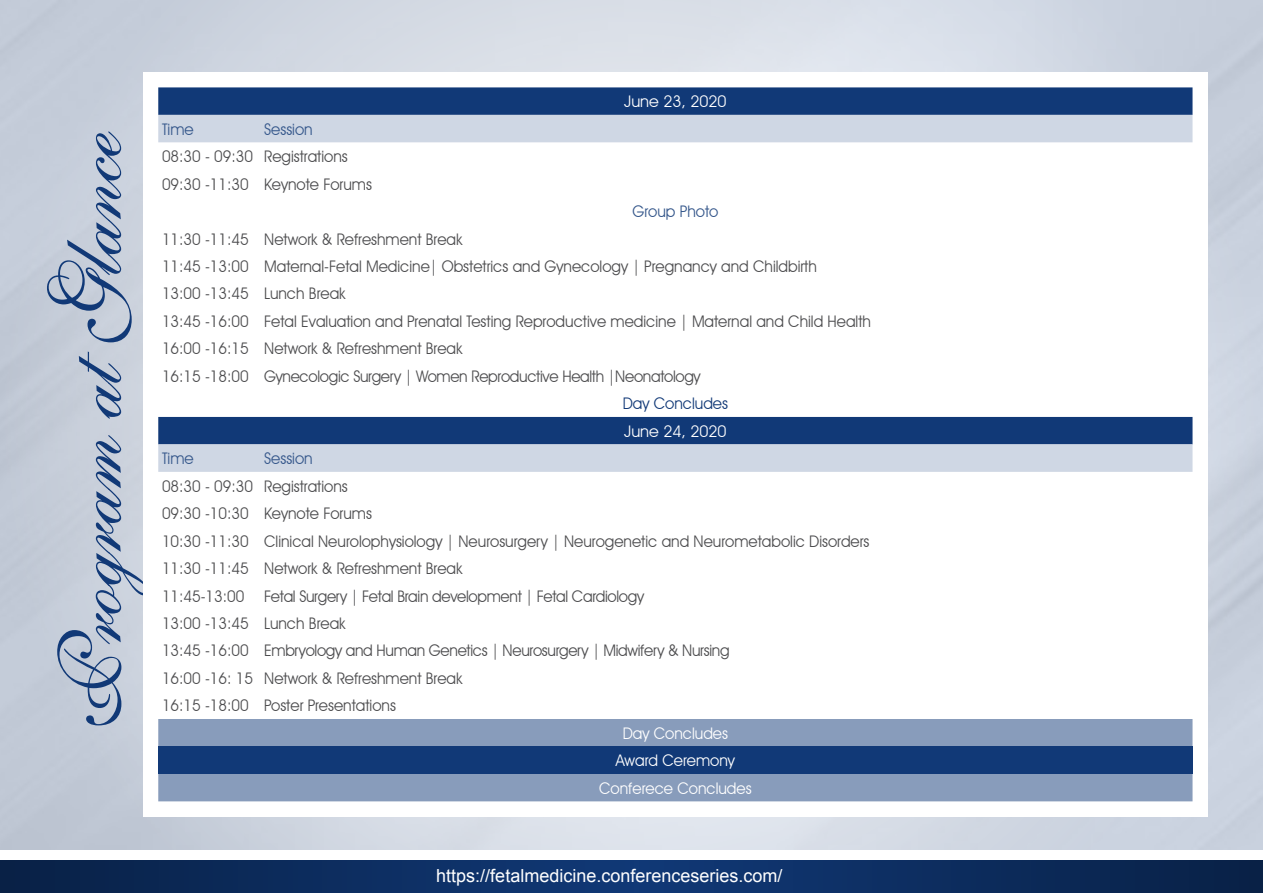
<style>
.page{position:relative;width:1263px;height:893px;background:#fff}
.page>*{position:absolute;margin:0;border:0;box-sizing:border-box;transform-origin:0 0}
.t1{font:87.75px "English 111 Presto BT";color:#113977}
.t2{font:18px "Arial";color:#fff}
.t3{font:16.05px/27.5px "Avant Garde IT Cby BT";color:#4d4d4f;scale:.95 1}
.t4{font:16.05px/27.5px "Avant Garde IT Cby BT";color:#fff;text-align:center;scale:.95 1}
.t5{font:16.05px "Avant Garde IT Cby BT";color:#35578b;scale:.95 1}
.t6{font:16.05px "Avant Garde IT Cby BT";color:#fff}
.t7{font:16.05px "Avant Garde IT Cby BT";color:#113977;scale:.95 1}
</style>
<div class="page">
<svg style="left:0;top:860px;width:1263px;height:33px;background:#0c2c5d"></svg>
<svg style="left:158px;top:87px;width:1034px;height:28px;background:#163d79"></svg>
<svg style="left:158px;top:115px;width:1034px;height:357px"></svg>
<div style="left:158px;top:719px;width:1034px;height:82px;background:#889cbb"></div>
<div style="left:158px;top:746px;width:1034px;height:28px;background:#113977"></div>
<h1 class="t1" style="left:38px;top:731px;width:601px;rotate:-90deg">Program atGlance</h1>
<p class="t5" style="left:162px;top:119px;width:35px">Time</p>
<p class="t5" style="left:264px;top:119px;width:53px">Session</p>
<p class="t3" style="left:162px;top:143px;width:222px">08:30 - 09:30 Registrations<br>09:30 -11:30 Keynote Forums</p>
<p class="t6" style="left:624px;top:92px;width:104px">June 23, 2020</p>
<p class="t5" style="left:632px;top:202px;width:92px">Group Photo</p>
<p class="t3" style="left:162px;top:225px;width:748px">11:30 -11:45 Network &amp; Refreshment Break<br>11:45 -13:00 Maternal-Fetal Medicine| Obstetrics and Gynecology | Pregnancy and Childbirth<br>13:00 -13:45 Lunch Break<br>13:45 -16:00 Fetal Evaluation and Prenatal Testing Reproductive medicine | Maternal and Child Health 16:00 -16:15 Network &amp; Refreshment Break<br>16:15 -18:00 Gynecologic Surgery | Women Reproductive Health |Neonatology</p>
<p class="t7" style="left:623px;top:394px;width:112px">Day Concludes</p>
<p class="t6" style="left:624px;top:421px;width:104px">June 24, 2020</p>
<p class="t5" style="left:162px;top:449px;width:35px">Time</p>
<p class="t5" style="left:264px;top:449px;width:53px">Session</p>
<p class="t3" style="left:162px;top:472px;width:746px">08:30 - 09:30 Registrations<br>09:30 -10:30 Keynote Forums<br>10:30 -11:30 Clinical Neurolophysiology | Neurosurgery | Neurogenetic and Neurometabolic Disorders 11:30 -11:45 Network &amp; Refreshment Break<br>11:45-13:00 Fetal Surgery | Fetal Brain development | Fetal Cardiology<br>13:00 -13:45 Lunch Break<br>13:45 -16:00 Embryology and Human Genetics | Neurosurgery | Midwifery &amp; Nursing<br>16:00 -16: 15 Network &amp; Refreshment Break<br>16:15 -18:00 Poster Presentations</p>
<p class="t4" style="left:599px;top:719px;width:162px">Day Concludes<br>Award Ceremony<br>Conferece Concludes</p>
<p class="t2" style="left:436px;top:864px;width:348px">https://fetalmedicine.conferenceseries.com/</p>
</div>
